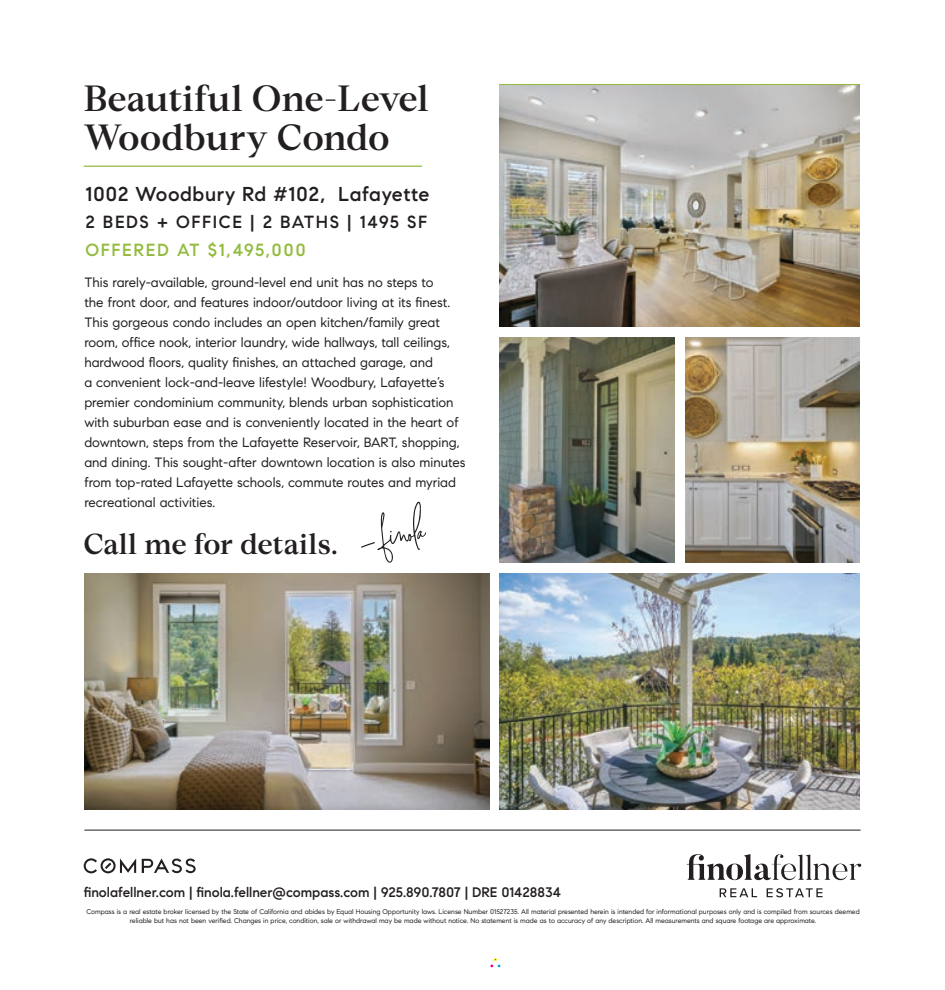
<style>
.page{position:relative;width:945px;height:990px;background:#fff}
.page>*{position:absolute;margin:0;border:0;box-sizing:border-box;transform-origin:0 0}
.t1{font:600 36.25px/38.8px "Compass Serif";color:#231f20}
.t2{font:600 28.75px "Compass Serif";color:#231f20}
.t3{font:500 20px "Compass Sans";letter-spacing:.03em;color:#231f20}
.t4{font:500 17.5px "Compass Sans";letter-spacing:.09em;color:#231f20}
.t5{font:500 17.5px "Compass Sans";letter-spacing:.09em;color:#92bb3e}
.t6{font:500 13.75px "Compass Sans";color:#231f20}
.t7{font:13.5px/20px "Compass Sans";color:#231f20}
.t8{font:6.88px/8.8px "Compass Sans";color:#231f20;text-align:center}
</style>
<div class="page">
<div style="left:490px;top:958px;width:11px;height:10px;border:1px solid #fff"></div>
<hr style="left:84px;top:830px;width:777px;height:1px;background:#231f20">
<svg style="left:84px;top:858px;width:52px;height:15px"></svg>
<svg style="left:142px;top:859px;width:54px;height:14px"></svg>
<svg style="left:687px;top:854px;width:175px;height:26px"></svg>
<svg style="left:720px;top:888px;width:37px;height:9px"></svg>
<svg style="left:767px;top:888px;width:56px;height:9px"></svg>
<img style="left:500px;top:86px;width:360px;height:240px">
<img style="left:500px;top:338px;width:174px;height:224px">
<img style="left:686px;top:338px;width:174px;height:224px">
<img style="left:500px;top:574px;width:360px;height:236px">
<img style="left:84px;top:574px;width:405px;height:236px">
<hr style="left:84px;top:166px;width:338px;height:1px;background:#92bb3e">
<svg style="left:361px;top:502px;width:65px;height:61px"></svg>
<h1 class="t1" style="left:84px;top:78px;width:346px">Beautiful One-Level<br>Woodbury Condo</h1>
<h3 class="t3" style="left:86px;top:182px;width:346px">1002 Woodbury Rd #102, Lafayette</h3>
<p class="t4" style="left:86px;top:212px;width:343px">2 BEDS + OFFICE | 2 BATHS | 1495 SF</p>
<p class="t5" style="left:86px;top:239px;width:222px">OFFERED AT $1,495,000</p>
<p class="t7" style="left:84px;top:272px;width:383px">This rarely-available, ground-level end unit has no steps to<br>the front door, and features indoor/outdoor living at its finest.<br>This gorgeous condo includes an open kitchen/family great room, office nook, interior laundry, wide hallways, tall ceilings, hardwood floors, quality finishes, an attached garage, and<br>a convenient lock-and-leave lifestyle! Woodbury, Lafayette’s premier condominium community, blends urban sophistication with suburban ease and is conveniently located in the heart of downtown, steps from the Lafayette Reservoir, BART, shopping, and dining. This sought-after downtown location is also minutes from top-rated Lafayette schools, commute routes and myriad recreational activities.</p>
<h2 class="t2" style="left:84px;top:527px;width:256px">Call me for details.</h2>
<p class="t6" style="left:84px;top:884px;width:479px">finolafellner.com | finola.fellner@compass.com | 925.890.7807 | DRE 01428834</p>
<p class="t8" style="left:86px;top:907px;width:775px">Compass is a real estate broker licensed by the State of California and abides by Equal Housing Opportunity laws. License Number 01527235. All material presented herein is intended for informational purposes only and is compiled from sources deemed reliable but has not been verified. Changes in price, condition, sale or withdrawal may be made without notice. No statement is made as to accuracy of any description. All measurements and square footage are approximate.</p>
</div>
